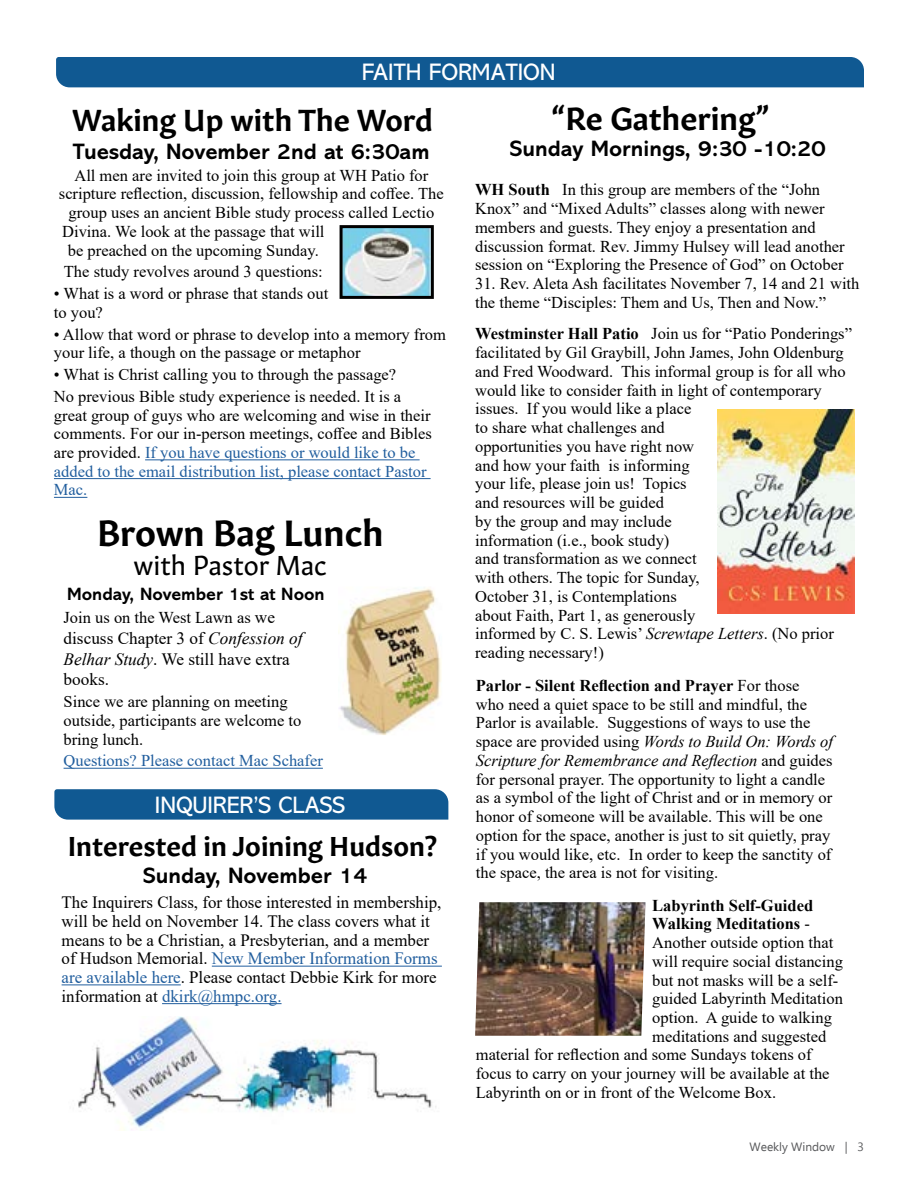
<style>
.page{position:relative;width:918px;height:1188px;background:#fff}
.page>*{position:absolute;margin:0;border:0;box-sizing:border-box;transform-origin:0 0}
.t1{font:600 36px "Gitan Latn";color:#000}
.t2{font:600 31.5px "Gitan Latn";color:#000}
.t3{font:600 30px "Gitan Latn";color:#000}
.t4{font:600 27px "Gitan Latn";color:#000}
.t5{font:27px "Gitan Latn";color:#000}
.t6{font:24px "Abadi MT Pro";color:#fff}
.t7{font:700 22.5px "Abadi MT Pro";color:#000}
.t8{font:700 18px "Abadi MT Pro";color:#000}
.t9{font:17.25px/18.8px "Times New Roman";color:#000}
.t10{font:16.5px/18.8px "Times New Roman";color:#000}
.t11{font:700 16.5px "Times New Roman";color:#000}
.t12{font:16.5px "Times New Roman";color:#215e9e}
.t13{font:12px "Ebrima";color:#58595b}
.s1{color:#215e9e}
.s2{font-size:17.25px}
.s3{font-style:italic}
.s4{font-weight:700}
.s5{font-weight:400}
</style>
<div class="page">
<hr style="left:145px;top:459px;width:275px;height:1px;background:#215e9e">
<hr style="left:54px;top:478px;width:377px;height:1px;background:#215e9e">
<hr style="left:54px;top:497px;width:33px;height:1px;background:#215e9e">
<img style="left:344px;top:229px;width:86px;height:66px">
<div style="left:340px;top:225px;width:94px;height:74px;border:3px solid #000"></div>
<div style="left:56px;top:57px;width:808px;height:30px;background:#105992"></div>
<img style="left:338px;top:587px;width:104px;height:148px">
<img style="left:475px;top:902px;width:171px;height:134px">
<svg style="left:54px;top:789px;width:394px;height:31px"></svg>
<hr style="left:64px;top:768px;width:259px;height:1px;background:#215e9e">
<hr style="left:212px;top:966px;width:230px;height:1px;background:#215e9e">
<hr style="left:62px;top:984px;width:119px;height:1px;background:#215e9e">
<hr style="left:162px;top:1003px;width:120px;height:1px;background:#215e9e">
<img style="left:78px;top:1016px;width:358px;height:115px">
<img style="left:718px;top:409px;width:136px;height:204px">
<h3 class="t6" style="left:362px;top:59px;width:195px">FAITH FORMATION</h3>
<h3 class="t3" style="left:72px;top:94px;width:362px">Waking Up with The Word</h3>
<h3 class="t7" style="left:73px;top:138px;width:358px">Tuesday, November 2nd at 6:30am</h3>
<p class="t10" style="left:74px;top:165px;width:355px">All men are invited to join this group at WH Patio for</p>
<p class="t10" style="left:59px;top:184px;width:386px">scripture reflection, discussion, fellowship and coffee. The</p>
<p class="t10" style="left:69px;top:203px;width:367px">group uses an ancient Bible study process called Lectio</p>
<p class="t10" style="left:62px;top:221px;width:264px">Divina. We look at the passage that will</p>
<p class="t10" style="left:68px;top:240px;width:252px">be preached on the upcoming Sunday.</p>
<p class="t10" style="left:64px;top:262px;width:260px">The study revolves around 3 questions:</p>
<p class="t10" style="left:54px;top:284px;width:276px">• What is a word or phrase that stands out to you?</p>
<p class="t10" style="left:54px;top:324px;width:394px">• Allow that word or phrase to develop into a memory from your life, a though on the passage or metaphor</p>
<p class="t10" style="left:54px;top:363px;width:349px;line-height:21.8px">• What is Christ calling you to through the passage?<br>No previous Bible study experience is needed. It is a</p>
<p class="t10" style="left:54px;top:405px;width:379px">great group of guys who are welcoming and wise in their comments. For our in-person meetings, coffee and Bibles are provided. <span class="s1">If you have questions or would like to be added to the email distribution list, please contact Pastor Mac.</span></p>
<h1 class="t1" style="left:97px;top:502px;width:288px">Brown Bag Lunch</h1>
<h3 class="t5" style="left:133px;top:543px;width:195px">with Pastor Mac</h3>
<p class="t8" style="left:67px;top:583px;width:259px">Monday, November 1st at Noon</p>
<p class="t10" style="left:64px;top:608px;width:213px">Join us on the West Lawn as <span class="s2">we</span></p>
<p class="t9" style="left:64px;top:627px;width:241px;line-height:20.7px">discuss Chapter 3 of <span class="s3">Confession of<br>Belhar Study</span>. We still have extra books.</p>
<p class="t10" style="left:64px;top:692px;width:239px">Since we are planning on meeting outside, participants are welcome to bring lunch.</p>
<p class="t12" style="left:64px;top:749px;width:261px">Questions? Please contact Mac Schafer</p>
<h3 class="t6" style="left:155px;top:791px;width:192px">INQUIRER’S CLASS</h3>
<h3 class="t4" style="left:68px;top:823px;width:371px">Interested in Joining Hudson?</h3>
<h3 class="t7" style="left:143px;top:862px;width:226px">Sunday, November 14</h3>
<p class="t9" style="left:62px;top:892px;width:381px">The Inquirers Class, for those interested in membership, will be held on November 14. The class covers what it means to be a Christian, a Presbyterian, and a member of Hudson Memorial. <span class="s1">New Member Information Forms are available here</span>. Please contact Debbie Kirk for more information at <span class="s1">dkirk@hmpc.org.</span></p>
<h2 class="t2" style="left:552px;top:91px;width:219px">“Re Gathering”</h2>
<h3 class="t7" style="left:510px;top:136px;width:317px">Sunday Mornings, 9:30 -10:20</h3>
<p class="t10" style="left:475px;top:180px;width:371px"><span class="s4">WH South</span> In this group are members of the “John Knox” and “Mixed Adults” classes along with newer members and guests. They enjoy a presentation and discussion format. Rev. Jimmy Hulsey will lead another session on “Exploring the Presence of God” on October</p>
<p class="t10" style="left:475px;top:274px;width:386px">31. Rev. Aleta Ash facilitates November 7, 14 and 21 with the theme “Disciples: Them and Us, Then and Now.”</p>
<p class="t10" style="left:475px;top:324px;width:378px"><span class="s4">Westminster Hall Patio</span> Join us for “Patio Ponderings” facilitated by Gil Graybill, John James, John Oldenburg and Fred Woodward. This informal group is for all who would like to consider faith in light of contemporary issues. If you would like a place<br>to share what challenges and<br>opportunities you have right now<br>and how your faith is informing<br>your life, please join us! Topics<br>and resources will be guided<br>by the group and may include<br>information (i.e., book study)<br>and transformation as we connect<br>with others. The topic for Sunday,<br>October 31, is Contemplations<br>about Faith, Part 1, as generously<br>informed by C. S. Lewis’ <span class="s3">Screwtape Letters</span>. (No prior reading necessary!)</p>
<p class="t10" style="left:476px;top:675px;width:359px"><span class="s4">Parlor - Silent Reflection and Prayer</span> For those<br>who need a quiet space to be still and mindful, the Parlor is available. Suggestions of ways to use the space are provided using <span class="s3">Words to Build On: Words of Scripture for Remembrance and Reflection</span> and guides for personal prayer. The opportunity to light a candle as a symbol of the light of Christ and or in memory or honor of someone will be available. This will be one option for the space, another is just to sit quietly, pray if you would like, etc. In order to keep the sanctity of the space, the area is not for visiting.</p>
<p class="t11" style="left:652px;top:893px;width:162px">Labyrinth Self-Guided</p>
<p class="t11" style="left:652px;top:912px;width:159px">Walking Meditations <span class="s5">-</span></p>
<p class="t10" style="left:652px;top:933px;width:183px">Another outside option that</p>
<p class="t10" style="left:652px;top:951px;width:192px">will require social distancing</p>
<p class="t10" style="left:652px;top:970px;width:188px">but not masks will be a self-</p>
<p class="t10" style="left:652px;top:989px;width:192px">guided Labyrinth Meditation</p>
<p class="t10" style="left:652px;top:1008px;width:181px">option. A guide to walking</p>
<p class="t10" style="left:652px;top:1026px;width:176px">meditations and suggested</p>
<p class="t10" style="left:476px;top:1045px;width:337px">material for reflection and some Sundays tokens of</p>
<p class="t10" style="left:476px;top:1064px;width:355px">focus to carry on your journey will be available at the</p>
<p class="t10" style="left:476px;top:1083px;width:302px">Labyrinth on or in front of the Welcome Box.</p>
<p class="t13" style="left:750px;top:1138px;width:116px">Weekly Window | 3</p>
</div>
